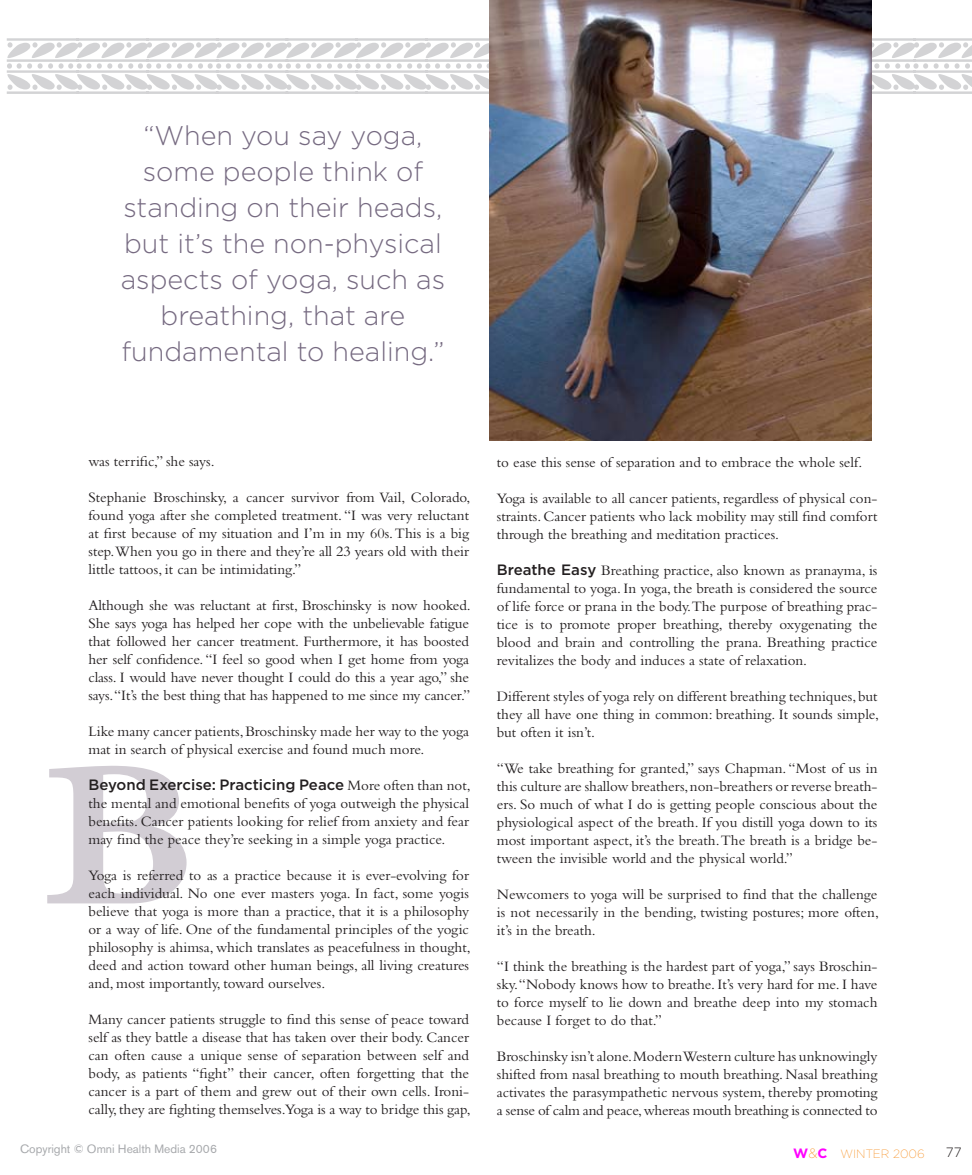
<style>
.page{position:relative;width:972px;height:1175px;background:#fff}
.page>*{position:absolute;margin:0;border:0;box-sizing:border-box;transform-origin:0 0}
.t1{font:300 27px/36px "Gotham";color:#766a81;text-align:center}
.t2{font:15px/18px "Bembo";color:#231f20;text-align:justify}
.t3{font:500 15px "Gotham";color:#231f20}
.t4{font:300 13.5px "Gotham";color:#231f20}
.t5{font:12px "Akzidenz Grotesk BE";color:#a7a9ac}
.t6{font:200 12px "Gotham";color:#f78f20}
.s1{font-family:"Bembo";font-weight:400}
.s2{font-family:"Gotham";font-weight:500}
.s3{font-weight:700;font-size:13.5px;color:#f0f}
.s4{font-size:13.5px}
</style>
<div class="page">
<svg style="left:7px;top:38px;width:965px;height:56px"></svg>
<svg style="left:47px;top:765px;width:140px;height:138px"></svg>
<img style="left:489px;top:0;width:383px;height:440px">
<h1 class="t1" style="left:121px;top:117px;width:326px">“When you say yoga, some people think of standing on their heads, but it’s the non-physical aspects of yoga, such as breathing, that are fundamental to healing.”</h1>
<p class="t2" style="left:88px;top:452px;width:128px">was terrific,” she says.</p>
<p class="t2" style="left:88px;top:488px;width:384px">Stephanie Broschinsky, a cancer survivor from Vail, Colorado, found yoga after she completed treatment. “I was very reluctant at first because of my situation and I’m in my 60s. This is a big step.When you go in there and they’re all 23 years old with their little tattoos, it can be intimidating.”</p>
<p class="t2" style="left:88px;top:596px;width:384px">Although she was reluctant at first, Broschinsky is now hooked.<br>She says yoga has helped her cope with the unbelievable fatigue that followed her cancer treatment. Furthermore, it has boosted her self confidence. “I feel so good when I get home from yoga class. I would have never thought I could do this a year ago,” she says.“It’s the best thing that has happened to me since my cancer.”</p>
<p class="t2" style="left:88px;top:722px;width:382px">Like many cancer patients, Broschinsky made her way to the yoga mat in search of physical exercise and found much more.</p>
<p class="t3" style="left:88px;top:776px;width:384px">Beyond Exercise: Practicing Peace <span class="s1">More often than not,</span></p>
<p class="t2" style="left:88px;top:794px;width:382px">the mental and emotional benefits of yoga outweigh the physical benefits. Cancer patients looking for relief from anxiety and fear may find the peace they’re seeking in a simple yoga practice.</p>
<p class="t2" style="left:88px;top:866px;width:384px">Yoga is referred to as a practice because it is ever-evolving for each individual. No one ever masters yoga. In fact, some yogis believe that yoga is more than a practice, that it is a philosophy or a way of life. One of the fundamental principles of the yogic philosophy is ahimsa, which translates as peacefulness in thought, deed and action toward other human beings, all living creatures and, most importantly, toward ourselves.</p>
<p class="t2" style="left:88px;top:1010px;width:384px">Many cancer patients struggle to find this sense of peace toward self as they battle a disease that has taken over their body. Cancer can often cause a unique sense of separation between self and body, as patients “fight” their cancer, often forgetting that the cancer is a part of them and grew out of their own cells. Ironi&shy;cally, they are fighting themselves.Yoga is a way to bridge this gap,</p>
<p class="t5" style="left:20px;top:1142px;width:198px">Copyright © Omni Health Media 2006</p>
<p class="t2" style="left:497px;top:453px;width:367px">to ease this sense of separation and to embrace the whole self.</p>
<p class="t2" style="left:497px;top:489px;width:382px">Yoga is available to all cancer patients, regardless of physical con&shy;straints. Cancer patients who lack mobility may still find comfort through the breathing and meditation practices.</p>
<p class="t2" style="left:497px;top:561px;width:382px"><span class="s2">Breathe Easy</span> Breathing practice, also known as pranayma, is fundamental to yoga. In yoga, the breath is considered the source of life force or prana in the body.The purpose of breathing prac&shy;tice is to promote proper breathing, thereby oxygenating the blood and brain and controlling the prana. Breathing practice revitalizes the body and induces a state of relaxation.</p>
<p class="t2" style="left:497px;top:687px;width:384px">Different styles of yoga rely on different breathing techniques, but they all have one thing in common: breathing. It sounds simple, but often it isn’t.</p>
<p class="t2" style="left:497px;top:759px;width:382px">“We take breathing for granted,” says Chapman. “Most of us in this culture are shallow breathers, non-breathers or reverse breath&shy;ers. So much of what I do is getting people conscious about the physiological aspect of the breath. If you distill yoga down to its most important aspect, it’s the breath. The breath is a bridge be&shy;tween the invisible world and the physical world.”</p>
<p class="t2" style="left:497px;top:885px;width:384px">Newcomers to yoga will be surprised to find that the challenge is not necessarily in the bending, twisting postures; more often, it’s in the breath.</p>
<p class="t2" style="left:497px;top:957px;width:382px">“I think the breathing is the hardest part of yoga,” says Broschin&shy;sky.“Nobody knows how to breathe. It’s very hard for me. I have to force myself to lie down and breathe deep into my stomach because I forget to do that.”</p>
<p class="t2" style="left:497px;top:1047px;width:382px">Broschinsky isn’t alone. Modern Western culture has unknowingly shifted from nasal breathing to mouth breathing. Nasal breathing activates the parasympathetic nervous system, thereby promoting a sense of calm and peace, whereas mouth breathing is connected to</p>
<p class="t6" style="left:793px;top:1146px;width:133px"><span class="s3">W</span><span class="s4">&amp;</span><span class="s3">C</span> WINTER 2006</p>
<p class="t4" style="left:946px;top:1145px;width:17px">77</p>
</div>
